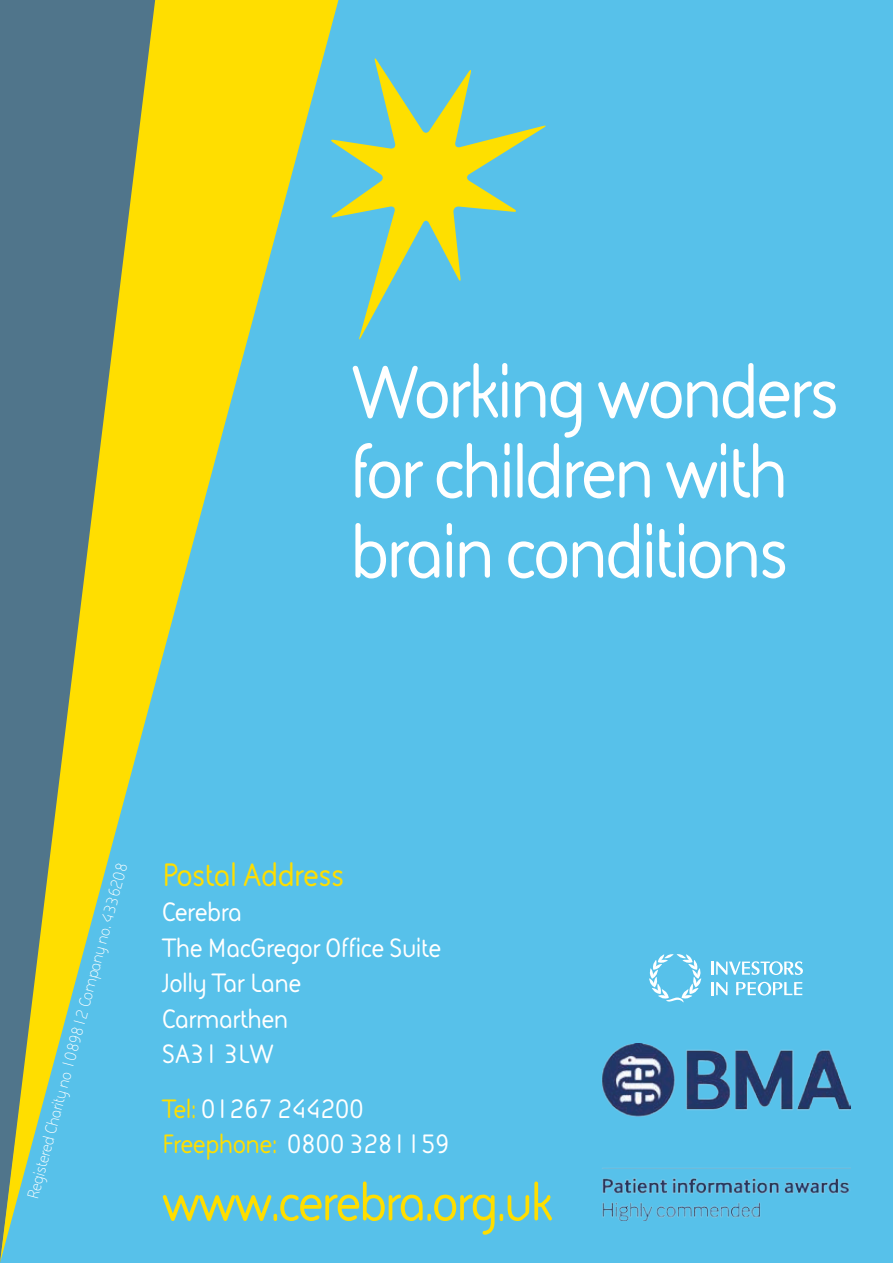
<style>
.page{position:relative;width:893px;height:1263px;background:#57c1ea}
.page>*{position:absolute;margin:0;border:0;box-sizing:border-box;transform-origin:0 0}
.t1{font:700 75.75px/79.9px "FS Sophie";letter-spacing:-.04em;color:#fff}
.t2{font:700 54px "FS Sophie";letter-spacing:-.04em;color:#ffde00}
.t3{font:700 33px "FS Sophie";letter-spacing:-.02em;color:#ffde00}
.t4{font:700 27px/35.5px "FS Sophie";letter-spacing:-.02em;color:#fff}
.t5{font:16.5px "FS Sophie";color:#fff}
.s1{color:#ffde00}
</style>
<div class="page">
<svg style="left:338px;top:58px;width:208px;height:282px"></svg>
<svg style="left:712px;top:982px;width:15px;height:13px"></svg>
<svg style="left:736px;top:982px;width:66px;height:13px"></svg>
<svg style="left:649px;top:954px;width:53px;height:48px"></svg>
<svg style="left:712px;top:961px;width:91px;height:14px"></svg>
<svg style="left:0;top:0;width:338px;height:1263px"></svg>
<img style="left:601px;top:1044px;width:249px;height:176px">
<h1 class="t1" style="left:350px;top:349px;width:491px">Working wonders for children with brain conditions</h1>
<p class="t5" style="left:22px;top:1196px;width:349px;rotate:-75deg">Registered Charity no 1089812 Company no. 4336208</p>
<p class="t3" style="left:162px;top:851px;width:184px">Postal Address</p>
<p class="t4" style="left:162px;top:893px;width:281px">Cerebra<br>The MacGregor Office Suite<br>Jolly Tar Lane<br>Carmarthen<br>SA31 3LW</p>
<p class="t4" style="left:162px;top:1090px;width:290px"><span class="s1">Tel:</span> 01267 244200<br><span class="s1">Freephone:</span> 0800 3281159</p>
<h2 class="t2" style="left:162px;top:1164px;width:393px">www.cerebra.org.uk</h2>
</div>
